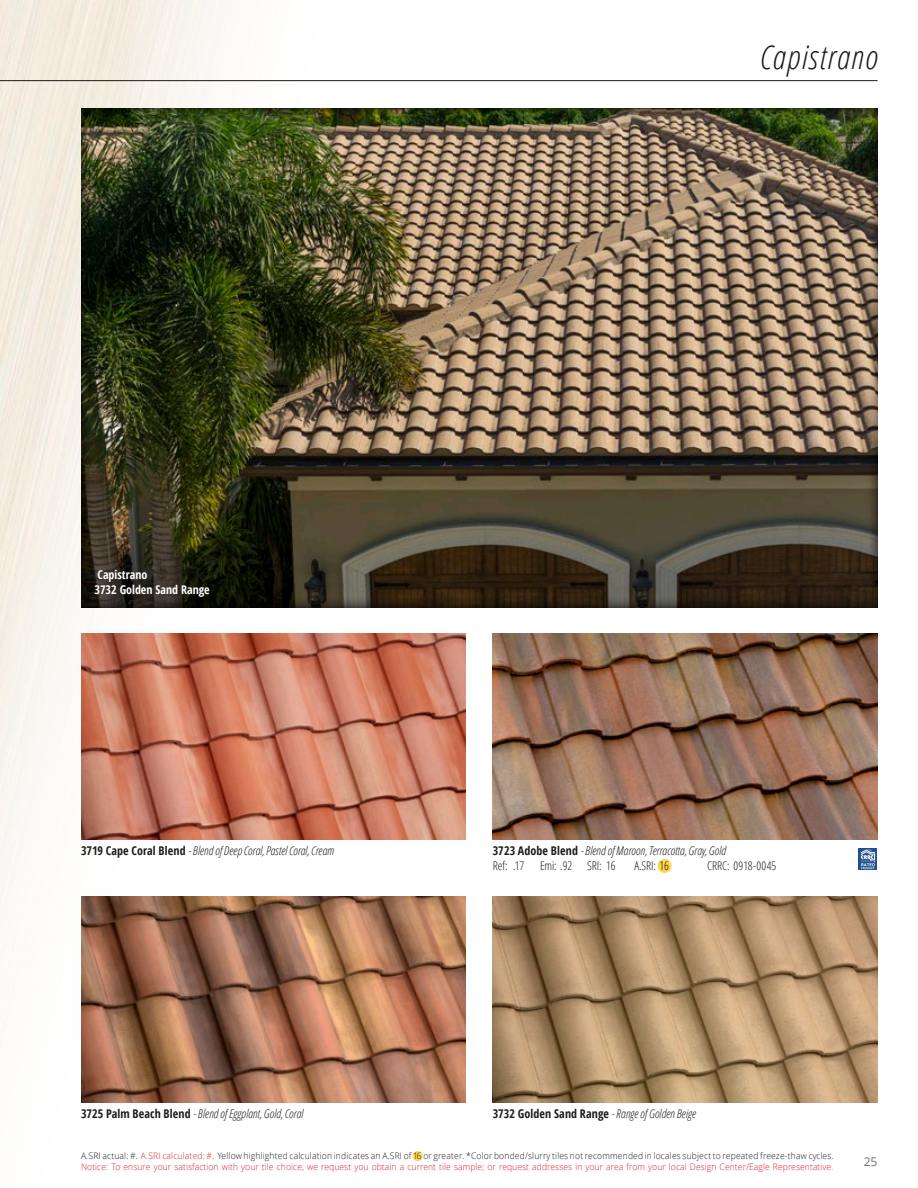
<style>
.page{position:relative;width:918px;height:1188px;background:#fff}
.page>*{position:absolute;margin:0;border:0;box-sizing:border-box;transform-origin:0 0}
.t1{font:italic 300 condensed 33px "Open Sans";letter-spacing:.04em;color:#1b1b1a}
.t2{font:italic 300 condensed 12px/15px "Open Sans";color:#1b1b1a}
.t3{font:300 condensed 12px "Open Sans";letter-spacing:-.01em;color:#1b1b1a}
.t4{font:700 condensed 12px "Open Sans";letter-spacing:.01em;color:#1b1b1a}
.t5{font:700 condensed 12px/15px "Open Sans";color:#fff}
.t6{font:12px "Open Sans";color:#727273}
.t7{font:300 9px/10.5px "Open Sans";letter-spacing:.01em;color:#d62423;scale:.95 1}
.s1{font-weight:700;font-style:normal}
.s2{font-style:normal}
.s3{font-weight:300;font-style:italic}
.s4{color:#1b1b1a}
</style>
<div class="page">
<img style="left:0;top:0;width:347px;height:1103px">
<img style="left:81px;top:108px;width:797px;height:499px">
<hr style="left:0;top:80px;width:878px;height:1px;background:#1b1b1a">
<img style="left:81px;top:897px;width:385px;height:205px">
<img style="left:493px;top:897px;width:385px;height:205px">
<img style="left:81px;top:634px;width:385px;height:205px">
<img style="left:493px;top:634px;width:385px;height:205px">
<svg style="left:858px;top:848px;width:19px;height:22px"></svg>
<svg style="left:861px;top:849px;width:14px;height:20px"></svg>
<div style="left:658px;top:859px;width:14px;height:14px;background:#ffd651;border-radius:50%"></div>
<div style="left:413px;top:1151px;width:10px;height:10px;background:#ffd651;border-radius:50%"></div>
<h1 class="t1" style="left:760px;top:39px;width:119px">Capistrano</h1>
<h2 class="t5" style="left:95px;top:567px;width:117px">Capistrano<br>3732 Golden Sand Range</h2>
<h2 class="t2" style="left:81px;top:843px;width:255px"><span class="s1">3719 Cape Coral Blend</span> - Blend of Deep Coral, Pastel Coral, Cream</h2>
<h2 class="t2" style="left:513px;top:843px;width:215px;text-indent:-20px"><span class="s1">3723 Adobe Blend</span> - Blend of Maroon, Terracotta, Gray, Gold <span class="s2">.17</span></h2>
<h2 class="t3" style="left:493px;top:859px;width:16px">Ref:</h2>
<h2 class="t3" style="left:540px;top:859px;width:34px">Emi: .92</h2>
<h2 class="t3" style="left:587px;top:859px;width:30px">SRI: 16</h2>
<h2 class="t3" style="left:635px;top:859px;width:36px">A.SRI: 16</h2>
<h2 class="t3" style="left:707px;top:859px;width:71px">CRRC: 0918-0045</h2>
<h2 class="t2" style="left:81px;top:1106px;width:224px"><span class="s1">3725 Palm Beach Blend</span> - Blend of Eggplant, Gold, Coral</h2>
<h2 class="t4" style="left:493px;top:1107px;width:205px">3732 Golden Sand Range <span class="s3">- Range of Golden Beige</span></h2>
<p class="t7" style="left:81px;top:1151px;width:794px"><span class="s4">A.SRI actual: #.</span> A.SRI calculated: #<span class="s4">. Yellow highlighted calculation indicates an A.SRI of 16 or greater. *Color bonded/slurry tiles not recommended in locales subject to repeated freeze-thaw cycles.<br></span>Notice: To ensure your satisfaction with your tile choice, we request you obtain a current tile sample; or request addresses in your area from your local Design Center/Eagle Representative.</p>
<h2 class="t6" style="left:864px;top:1153px;width:15px">25</h2>
</div>
